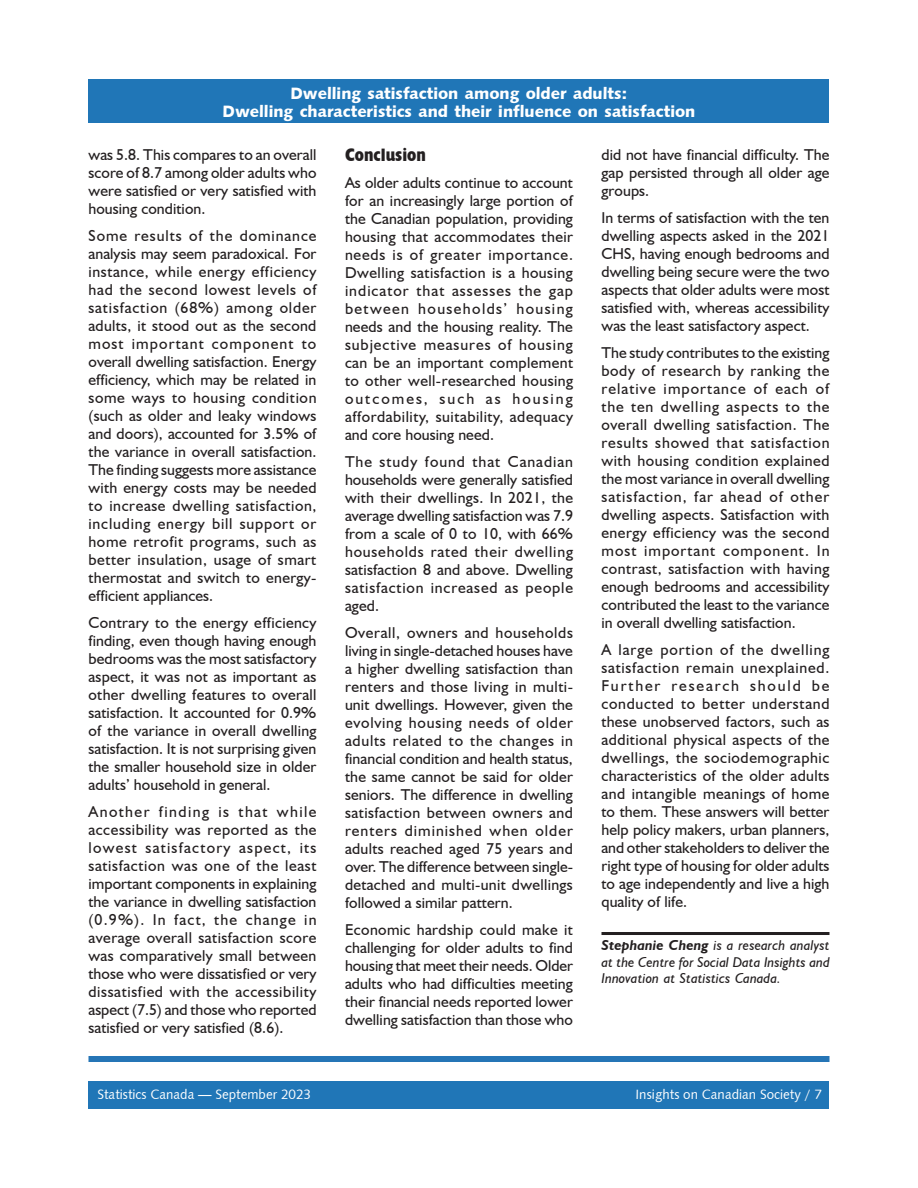
<style>
.page{position:relative;width:918px;height:1188px;background:#fff}
.page>*{position:absolute;margin:0;border:0;box-sizing:border-box;transform-origin:0 0}
.t1{font:700 condensed 18px "Humanist 521 BT Xtra";color:#231f20}
.t2{font:16.5px/18px "Humanist 531 BT Black A";color:#fff;text-align:center}
.t3{font:15.75px/18px "Humanist 521 BT";letter-spacing:.005em;color:#231f20;text-align:justify}
.t4{font:italic 14.25px/16.5px "Humanist 521 BT";letter-spacing:.01em;color:#231f20;text-align:justify}
.t5{font:13.5px "Humanist 531 BT Roman A";color:#fff}
.s1{font-weight:700}
</style>
<div class="page">
<div style="left:88px;top:1081px;width:742px;height:27px;background:#2076b7"></div>
<div style="left:88px;top:80px;width:742px;height:43px;background:#2076b7"></div>
<hr style="left:602px;top:932px;width:228px;height:3px;background:#231f20">
<div style="left:88px;top:1056px;width:742px;height:6px;background:#2575b6"></div>
<p class="t2" style="left:221px;top:83px;width:477px">Education and earnings of Can dia -b rn Bl ck populations</p>
<p class="t2" style="left:223px;top:84px;width:474px">Dwelling satisfaction among older adults:<br>Dwelling characteristics and their influence on satisfaction</p>
<p class="t3" style="left:88px;top:145px;width:230px">was 5.8. This compares to an overall score of 8.7 among older adults who were satisfied or very satisfied with housing condition.</p>
<p class="t3" style="left:88px;top:226px;width:230px">Some results of the dominance analysis may seem paradoxical. For instance, while energy efficiency had the second lowest levels of satisfaction (68%) among older adults, it stood out as the second most important component to overall dwelling satisfaction. Energy efficiency, which may be related in some ways to housing condition (such as older and leaky windows and doors), accounted for 3.5% of the variance in overall satisfaction.<br>The finding suggests more assistance with energy costs may be needed to increase dwelling satisfaction, including energy bill support or home retrofit programs, such as better insulation, usage of smart thermostat and switch to energy&shy;efficient appliances.</p>
<p class="t3" style="left:88px;top:613px;width:230px">Contrary to the energy efficiency finding, even though having enough bedrooms was the most satisfactory aspect, it was not as important as other dwelling features to overall satisfaction. It accounted for 0.9% of the variance in overall dwelling satisfaction. It is not surprising given the smaller household size in older adults’ household in general.</p>
<p class="t3" style="left:88px;top:802px;width:230px">Another finding is that while accessibility was reported as the lowest satisfactory aspect, its satisfaction was one of the least important components in explaining the variance in dwelling satisfaction (0.9%). In fact, the change in average overall satisfaction score was comparatively small between those who were dissatisfied or very dissatisfied with the accessibility aspect (7.5) and those who reported satisfied or very satisfied (8.6).</p>
<p class="t1" style="left:345px;top:144px;width:82px">Conclusion</p>
<p class="t3" style="left:345px;top:174px;width:230px">As older adults continue to account for an increasingly large portion of the Canadian population, providing housing that accommodates their needs is of greater importance.<br>Dwelling satisfaction is a housing indicator that assesses the gap between households’ housing needs and the housing reality. The subjective measures of housing can be an important complement to other well-researched housing outcomes, such as housing affordability, suitability, adequacy and core housing need.</p>
<p class="t3" style="left:345px;top:453px;width:230px">The study found that Canadian households were generally satisfied with their dwellings. In 2021, the average dwelling satisfaction was 7.9 from a scale of 0 to 10, with 66% households rated their dwelling satisfaction 8 and above. Dwelling satisfaction increased as people aged.</p>
<p class="t3" style="left:345px;top:624px;width:230px">Overall, owners and households living in single-detached houses have a higher dwelling satisfaction than renters and those living in multi&shy;unit dwellings. However, given the evolving housing needs of older adults related to the changes in financial condition and health status, the same cannot be said for older seniors. The difference in dwelling satisfaction between owners and renters diminished when older adults reached aged 75 years and over. The difference between single&shy;detached and multi-unit dwellings followed a similar pattern.</p>
<p class="t3" style="left:345px;top:921px;width:230px">Economic hardship could make it challenging for older adults to find housing that meet their needs. Older adults who had difficulties meeting their financial needs reported lower dwelling satisfaction than those who</p>
<p class="t3" style="left:602px;top:145px;width:229px">did not have financial difficulty. The gap persisted through all older age groups.</p>
<p class="t3" style="left:602px;top:208px;width:230px">In terms of satisfaction with the ten dwelling aspects asked in the 2021<br>CHS, having enough bedrooms and dwelling being secure were the two aspects that older adults were most satisfied with, whereas accessibility was the least satisfactory aspect.</p>
<p class="t3" style="left:602px;top:343px;width:230px">The study contributes to the existing body of research by ranking the relative importance of each of the ten dwelling aspects to the overall dwelling satisfaction. The results showed that satisfaction with housing condition explained the most variance in overall dwelling satisfaction, far ahead of other dwelling aspects. Satisfaction with energy efficiency was the second most important component. In contrast, satisfaction with having enough bedrooms and accessibility contributed the least to the variance in overall dwelling satisfaction.</p>
<p class="t3" style="left:602px;top:640px;width:230px">A large portion of the dwelling satisfaction remain unexplained.<br>Further research should be conducted to better understand these unobserved factors, such as additional physical aspects of the dwellings, the sociodemographic characteristics of the older adults and intangible meanings of home to them. These answers will better help policy makers, urban planners, and other stakeholders to deliver the right type of housing for older adults to age independently and live a high quality of life.</p>
<p class="t4" style="left:602px;top:937px;width:230px"><span class="s1">Stephanie Cheng</span> is a research analyst at the Centre for Social Data Insights and Innovation at Statistics Canada.</p>
<p class="t5" style="left:98px;top:1086px;width:215px">Statistics Canada — September 2023</p>
<p class="t5" style="left:636px;top:1086px;width:188px">Insights on Canadian Society / 7</p>
</div>
